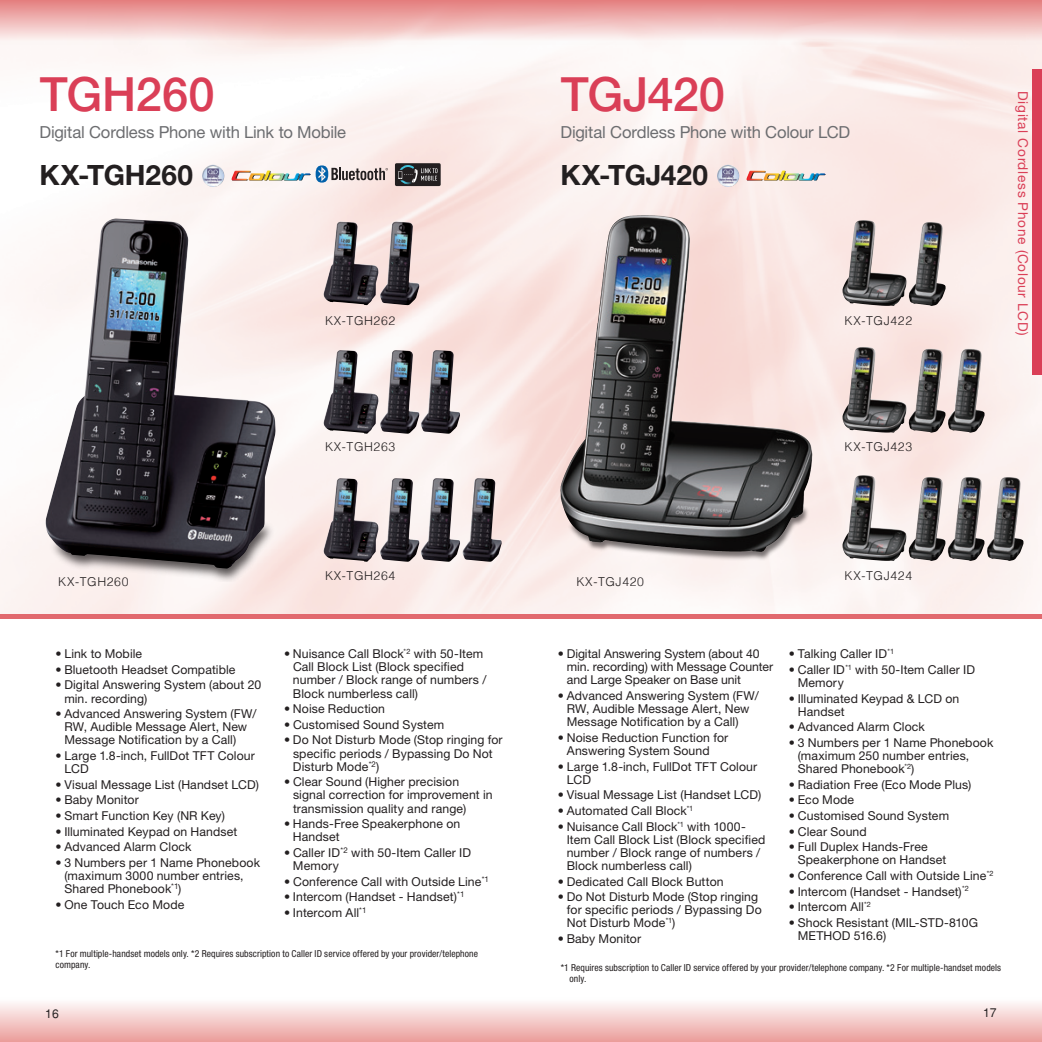
<style>
.page{position:relative;width:1042px;height:1042px;background:#fff}
.page>*{position:absolute;margin:0;border:0;box-sizing:border-box;transform-origin:0 0}
.t1{font:500 47.25px "Helvetica Neue LT Std";letter-spacing:-.005em;color:#da3f57}
.t2{font:700 28px "Helvetica Neue LT Std";letter-spacing:-.005em;color:#231f20}
.t3{font:16.62px "Helvetica Neue LT Std";letter-spacing:-.015em;color:#6c6d70}
.t4{font:13.65px "Helvetica Neue LT Std";letter-spacing:.05em;color:#da3f57}
.t5{font:12.25px/13.1px "Helvetica Neue LT Std";letter-spacing:.01em;color:#231f20}
.t6{font:300 12.25px "Helvetica";letter-spacing:.05em;color:#231f20}
.t7{font:12.25px "Helvetica";color:#231f20}
.t8{font:condensed 9.62px/11.4px "Helvetica Neue LT Std";letter-spacing:.01em;color:#231f20}
</style>
<div class="page">
<img style="left:0;top:45px;width:1042px;height:569px">
<div style="left:0;top:614px;width:1042px;height:5px;background:#e1696e"></div>
<div style="left:0;top:997px;width:1042px;height:45px;background:linear-gradient(to bottom,#fff,#eb9d9a)"></div>
<svg style="left:0;top:0;width:1042px;height:45px;background:#f0bbba"></svg>
<div style="left:1032px;top:69px;width:10px;height:306px;background:#da3f57"></div>
<img style="left:202px;top:165px;width:11px;height:20px">
<img style="left:231px;top:170px;width:80px;height:11px">
<svg style="left:316px;top:165px;width:72px;height:18px"></svg>
<img style="left:40px;top:511px;width:242px;height:70px">
<img style="left:45px;top:218px;width:230px;height:351px">
<img style="left:323px;top:221px;width:96px;height:84px">
<img style="left:323px;top:350px;width:137px;height:84px">
<img style="left:323px;top:478px;width:137px;height:84px">
<img style="left:462px;top:478px;width:40px;height:84px">
<div style="left:395px;top:163px;width:46px;height:23px;background:#231f20;border-radius:2px"></div>
<svg style="left:398px;top:165px;width:39px;height:19px"></svg>
<img style="left:563px;top:496px;width:250px;height:75px">
<img style="left:588px;top:215px;width:52px;height:197px">
<img style="left:849px;top:220px;width:14px;height:50px">
<img style="left:849px;top:347px;width:14px;height:50px">
<img style="left:849px;top:475px;width:14px;height:51px">
<img style="left:717px;top:165px;width:10px;height:22px">
<img style="left:746px;top:170px;width:80px;height:11px">
<h1 class="t1" style="left:40px;top:66px;width:177px">TGH260</h1>
<h3 class="t3" style="left:39px;top:122px;width:308px">Digital Cordless Phone with Link to Mobile</h3>
<h2 class="t2" style="left:39px;top:158px;width:155px">KX-TGH260</h2>
<p class="t6" style="left:325px;top:310px;width:72px">KX-TGH262</p>
<h1 class="t1" style="left:561px;top:66px;width:166px">TGJ420</h1>
<h3 class="t3" style="left:560px;top:122px;width:291px">Digital Cordless Phone with Colour LCD</h3>
<h2 class="t2" style="left:560px;top:158px;width:149px">KX-TGJ420</h2>
<p class="t6" style="left:844px;top:310px;width:69px">KX-TGJ422</p>
<p class="t4" style="left:1031px;top:91px;width:246px;rotate:90deg">Digital Cordless Phone (Colour LCD)</p>
<p class="t6" style="left:325px;top:436px;width:72px">KX-TGH263</p>
<p class="t6" style="left:844px;top:436px;width:69px">KX-TGJ423</p>
<p class="t6" style="left:58px;top:571px;width:72px">KX-TGH260</p>
<p class="t6" style="left:325px;top:565px;width:72px">KX-TGH264</p>
<p class="t5" style="left:293px;top:647px;width:195px;text-indent:-9px">• Nuisance Call Block<sup>*2</sup> with 50-Item<br>Call Block List (Block specified number / Block range of numbers /<br>Block numberless call)</p>
<p class="t5" style="left:284px;top:702px;width:102px">• Noise Reduction</p>
<p class="t5" style="left:284px;top:718px;width:162px">• Customised Sound System</p>
<p class="t5" style="left:293px;top:733px;width:211px;text-indent:-9px">• Do Not Disturb Mode (Stop ringing for specific periods / Bypassing Do Not<br>Disturb Mode<sup>*2</sup>)</p>
<p class="t5" style="left:293px;top:775px;width:201px;text-indent:-9px">• Clear Sound (Higher precision signal correction for improvement in transmission quality and range)</p>
<p class="t5" style="left:293px;top:817px;width:169px;text-indent:-9px">• Hands-Free Speakerphone on<br>Handset</p>
<p class="t5" style="left:293px;top:846px;width:180px;text-indent:-9px">• Caller ID<sup>*2</sup> with 50-Item Caller ID<br>Memory</p>
<p class="t5" style="left:284px;top:874px;width:206px">• Conference Call with Outside Line<sup>*1</sup></p>
<p class="t5" style="left:284px;top:890px;width:182px">• Intercom (Handset - Handset)<sup>*1</sup></p>
<p class="t5" style="left:284px;top:906px;width:84px">• Intercom All<sup>*1</sup></p>
<p class="t8" style="left:56px;top:947px;width:424px">*1 For multiple-handset models only. *2 Requires subscription to Caller ID service offered by your provider/telephone company.</p>
<p class="t5" style="left:55px;top:647px;width:88px">• Link to Mobile</p>
<p class="t5" style="left:55px;top:663px;width:181px">• Bluetooth Headset Compatible</p>
<p class="t5" style="left:64px;top:678px;width:198px;text-indent:-9px">• Digital Answering System (about 20 min. recording)</p>
<p class="t5" style="left:64px;top:707px;width:194px;text-indent:-9px">• Advanced Answering System (FW/<br>RW, Audible Message Alert, New<br>Message Notification by a Call)</p>
<p class="t5" style="left:64px;top:749px;width:192px;text-indent:-9px">• Large 1.8-inch, FullDot TFT Colour<br>LCD</p>
<p class="t5" style="left:55px;top:777px;width:205px">• Visual Message List (Handset LCD)</p>
<p class="t5" style="left:55px;top:793px;width:85px">• Baby Monitor</p>
<p class="t5" style="left:55px;top:809px;width:171px">• Smart Function Key (NR Key)</p>
<p class="t5" style="left:55px;top:824px;width:183px">• Illuminated Keypad on Handset</p>
<p class="t5" style="left:55px;top:840px;width:138px">• Advanced Alarm Clock</p>
<p class="t5" style="left:64px;top:855px;width:197px;text-indent:-9px">• 3 Numbers per 1 Name Phonebook (maximum 3000 number entries,<br>Shared Phonebook<sup>*1</sup>)</p>
<p class="t5" style="left:55px;top:897px;width:130px">• One Touch Eco Mode</p>
<p class="t6" style="left:576px;top:571px;width:69px">KX-TGJ420</p>
<p class="t6" style="left:844px;top:565px;width:69px">KX-TGJ424</p>
<p class="t5" style="left:567px;top:647px;width:208px;text-indent:-9px">• Digital Answering System (about 40 min. recording) with Message Counter and Large Speaker on Base unit</p>
<p class="t5" style="left:567px;top:689px;width:193px;text-indent:-9px">• Advanced Answering System (FW/<br>RW, Audible Message Alert, New<br>Message Notification by a Call)</p>
<p class="t5" style="left:567px;top:731px;width:163px;text-indent:-9px">• Noise Reduction Function for<br>Answering System Sound</p>
<p class="t5" style="left:567px;top:759px;width:192px;text-indent:-9px">• Large 1.8-inch, FullDot TFT Colour<br>LCD</p>
<p class="t5" style="left:558px;top:788px;width:205px">• Visual Message List (Handset LCD)</p>
<p class="t5" style="left:558px;top:804px;width:137px">• Automated Call Block<sup>*1</sup></p>
<p class="t5" style="left:567px;top:819px;width:200px;text-indent:-9px">• Nuisance Call Block<sup>*1</sup> with 1000-<br>Item Call Block List (Block specified number / Block range of numbers /<br>Block numberless call)</p>
<p class="t5" style="left:558px;top:874px;width:167px">• Dedicated Call Block Button</p>
<p class="t5" style="left:567px;top:890px;width:196px;text-indent:-9px">• Do Not Disturb Mode (Stop ringing for specific periods / Bypassing Do<br>Not Disturb Mode<sup>*1</sup>)</p>
<p class="t5" style="left:558px;top:932px;width:85px">• Baby Monitor</p>
<p class="t5" style="left:789px;top:647px;width:107px">• Talking Caller ID<sup>*1</sup></p>
<p class="t5" style="left:798px;top:663px;width:179px;text-indent:-9px">• Caller ID<sup>*1</sup> with 50-Item Caller ID<br>Memory</p>
<p class="t5" style="left:798px;top:691px;width:163px;text-indent:-9px">• Illuminated Keypad &amp; LCD on<br>Handset</p>
<p class="t5" style="left:789px;top:720px;width:138px">• Advanced Alarm Clock</p>
<p class="t5" style="left:798px;top:736px;width:197px;text-indent:-9px">• 3 Numbers per 1 Name Phonebook (maximum 250 number entries,<br>Shared Phonebook<sup>*2</sup>)</p>
<p class="t5" style="left:789px;top:777px;width:184px">• Radiation Free (Eco Mode Plus)</p>
<p class="t5" style="left:789px;top:793px;width:67px">• Eco Mode</p>
<p class="t5" style="left:789px;top:809px;width:162px">• Customised Sound System</p>
<p class="t5" style="left:789px;top:824px;width:79px">• Clear Sound</p>
<p class="t5" style="left:798px;top:840px;width:150px;text-indent:-9px">• Full Duplex Hands-Free<br>Speakerphone on Handset</p>
<p class="t5" style="left:789px;top:869px;width:206px">• Conference Call with Outside Line<sup>*2</sup></p>
<p class="t5" style="left:789px;top:884px;width:182px">• Intercom (Handset - Handset)<sup>*2</sup></p>
<p class="t5" style="left:789px;top:900px;width:84px">• Intercom All<sup>*2</sup></p>
<p class="t5" style="left:798px;top:915px;width:182px;text-indent:-9px">• Shock Resistant (MIL-STD-810G<br>METHOD 516.6)</p>
<p class="t8" style="left:569px;top:961px;width:433px;text-indent:-9px">*1 Requires subscription to Caller ID service offered by your provider/telephone company. *2 For multiple-handset models only.</p>
<p class="t7" style="left:45px;top:1006px;width:15px">16</p>
<p class="t7" style="left:983px;top:1005px;width:15px">17</p>
</div>
